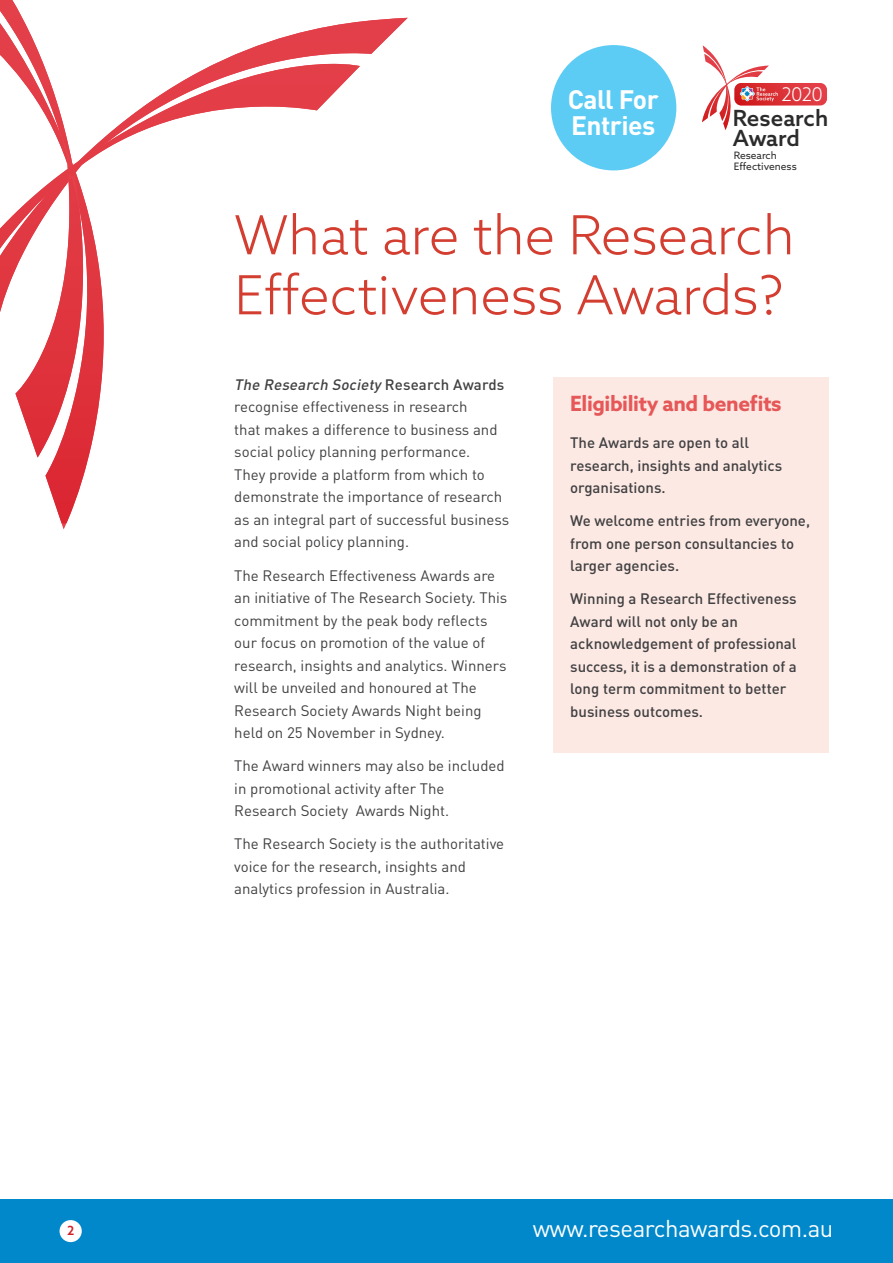
<style>
.page{position:relative;width:893px;height:1263px;background:#fff}
.page>*{position:absolute;margin:0;border:0;box-sizing:border-box;transform-origin:0 0}
.t1{font:300 54px/60px "Azo Sans";color:#d33e30}
.t2{font:700 26.4px "DIN";letter-spacing:-.02em;color:#fff}
.t3{font:24px "DIN";letter-spacing:-.02em;color:#fff}
.t4{font:500 22.35px/20.5px "Azo Sans";color:#2a2b2a}
.t5{font:700 21px "Azo Sans";letter-spacing:-.02em;color:#e65758}
.t6{font:300 18.9px "Azo Sans";color:#fff}
.t7{font:15px/22.5px "DIN";color:#414042}
.t8{font:500 15px/22.5px "DIN";color:#414042}
.t9{font:500 12.6px "Azo Sans";color:#cf1f25}
.t10{font:10.2px/10.2px "Azo Sans";color:#2a2b2a}
.s1{font-weight:500;font-style:italic}
.s2{font-weight:500}
</style>
<div class="page">
<div style="left:0;top:1199px;width:893px;height:64px;background:#0088cb"></div>
<div style="left:60px;top:1220px;width:22px;height:22px;background:#fff;border-radius:50%"></div>
<svg style="left:214px;top:18px;width:193px;height:46px"></svg>
<svg style="left:0;top:0;width:86px;height:523px"></svg>
<svg style="left:0;top:64px;width:360px;height:404px"></svg>
<svg style="left:702px;top:45px;width:125px;height:85px"></svg>
<div style="left:551px;top:45px;width:125px;height:125px;background:#5dccf5;border-radius:50%"></div>
<div style="left:553px;top:377px;width:276px;height:376px;background:#fce9e3"></div>
<h2 class="t2" style="left:568px;top:82px;width:93px">Call For</h2>
<p class="t6" style="left:781px;top:82px;width:43px">2020</p>
<h2 class="t2" style="left:571px;top:108px;width:86px">Entries</h2>
<h3 class="t4" style="left:733px;top:107px;width:97px">Research<br>Award</h3>
<p class="t10" style="left:734px;top:151px;width:65px">Research<br>Effectiveness</p>
<h1 class="t1" style="left:234px;top:204px;width:562px">What are the Research<br>Effectiveness Awards?</h1>
<p class="t7" style="left:234px;top:373px;width:276px"><span class="s1">The Research Society</span> <span class="s2">R e s e a rc h Awa rd s </span>recognise effectiveness in research<br>that makes a difference to business and social policy planning performance.<br>They provide a platform from which to demonstrate the importance of research as an integral part of successful business and social policy planning.</p>
<p class="t7" style="left:234px;top:564px;width:275px">The Research Effectiveness Awards are an initiative of The Research Society. This commitment by the peak body reflects our focus on promotion of the value of research, insights and analytics. Winners will be unveiled and honoured at The Research Society Awards Night being held on 25 November in Sydney.</p>
<p class="t7" style="left:234px;top:754px;width:272px">The Award winners may also be included in promotional activity after The<br>Research Society Awards Night.</p>
<p class="t7" style="left:234px;top:832px;width:271px">The Research Society is the authoritative voice for the research, insights and analytics profession in Australia.</p>
<h3 class="t5" style="left:570px;top:389px;width:213px">Eligibility and benefits</h3>
<p class="t8" style="left:570px;top:431px;width:213px">The Awards are open to all research, insights and analytics organisations.</p>
<p class="t8" style="left:570px;top:509px;width:241px">We welcome entries from everyone, from one person consultancies to larger agencies.</p>
<p class="t8" style="left:570px;top:587px;width:228px">Winning a Research Effectiveness<br>Award will not only be an acknowledgement of professional success, it is a demonstration of a long term commitment to better business outcomes.</p>
<p class="t9" style="left:67px;top:1222px;width:9px">2</p>
<h3 class="t3" style="left:533px;top:1213px;width:302px">www.researchawards.com.au</h3>
</div>
